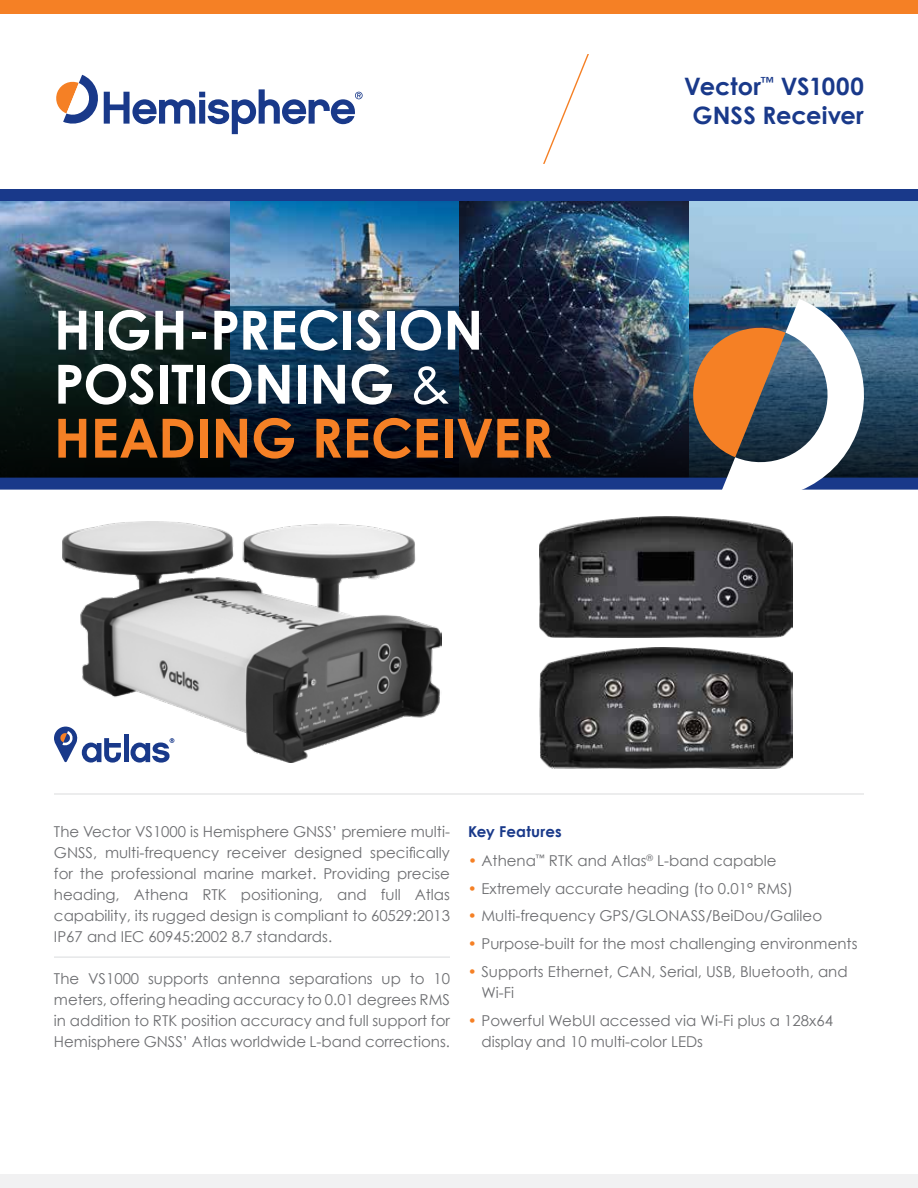
<style>
.page{position:relative;width:918px;height:1188px;background:#fff}
.page>*{position:absolute;margin:0;border:0;box-sizing:border-box;transform-origin:0 0}
.t1{font:700 54px/54px "Century Gothic";color:#fff}
.t2{font:700 24px/28.8px "Century Gothic";color:#19398a;text-align:center}
.t3{font:15px/21px "Century Gothic";color:#6d6e71}
.t4{font:700 15px "Century Gothic";letter-spacing:.01em;color:#19398a}
.s1{font-weight:400}
.s2{color:#f58025}
</style>
<div class="page">
<hr style="left:54px;top:956px;width:396px;height:2px;background:#e6e7e8">
<img style="left:540px;top:648px;width:252px;height:121px">
<img style="left:540px;top:517px;width:252px;height:120px">
<svg style="left:54px;top:727px;width:9px;height:32px"></svg>
<img style="left:63px;top:521px;width:378px;height:242px">
<img style="left:688px;top:201px;width:230px;height:72px">
<img style="left:459px;top:201px;width:229px;height:72px">
<svg style="left:230px;top:201px;width:229px;height:72px;background:#4486b5"></svg>
<img style="left:0;top:201px;width:230px;height:72px">
<img style="left:0;top:273px;width:918px;height:205px">
<div style="left:0;top:478px;width:918px;height:12px;background:#19398a"></div>
<div style="left:0;top:189px;width:918px;height:12px;background:#19398a"></div>
<svg style="left:684px;top:299px;width:194px;height:191px"></svg>
<svg style="left:543px;top:54px;width:46px;height:110px"></svg>
<div style="left:0;top:1174px;width:918px;height:14px;background:#f1f1f2"></div>
<hr style="left:54px;top:793px;width:810px;height:2px;background:#e6e7e8">
<div style="left:0;top:0;width:918px;height:14px;background:#f58025"></div>
<svg style="left:56px;top:75px;width:307px;height:59px"></svg>
<h1 class="t1" style="left:54px;top:302px;width:500px">HIGH-PRECISION<br>POSITIONING <span class="s1">&amp;<br></span><span class="s2">HEADING RECEIVER</span></h1>
<h2 class="t2" style="left:684px;top:72px;width:181px">Vector<sup>™</sup> VS1000<br>GNSS Receiver</h2>
<p class="t3" style="left:54px;top:821px;width:398px;text-align:justify">The Vector VS1000 is Hemisphere GNSS’ premiere multi-GNSS, multi-frequency receiver designed specifically for the professional marine market. Providing precise heading, Athena RTK positioning, and full Atlas capability, its rugged design is compliant to 60529:2013<br>IP67 and IEC 60945:2002 8.7 standards.</p>
<p class="t3" style="left:54px;top:968px;width:398px;text-align:justify">The VS1000 supports antenna separations up to 10 meters, offering heading accuracy to 0.01 degrees RMS in addition to RTK position accuracy and full support for Hemisphere GNSS’ Atlas worldwide L-band corrections.</p>
<p class="t4" style="left:468px;top:822px;width:95px">Key Features</p>
<p class="t3" style="left:468px;top:850px;width:310px"><span class="s2">•</span> Athena<sup>™</sup> RTK and Atlas<sup>®</sup> L-band capable</p>
<p class="t3" style="left:468px;top:878px;width:327px"><span class="s2">•</span> Extremely accurate heading (to 0.01° RMS)</p>
<p class="t3" style="left:468px;top:905px;width:356px"><span class="s2">•</span> Multi-frequency GPS/GLONASS/BeiDou/Galileo</p>
<p class="t3" style="left:468px;top:933px;width:391px"><span class="s2">•</span> Purpose-built for the most challenging environments</p>
<p class="t3" style="left:481px;top:961px;width:368px;text-indent:-13px"><span class="s2">•</span> Supports Ethernet, CAN, Serial, USB, Bluetooth, and<br>Wi-Fi</p>
<p class="t3" style="left:481px;top:1010px;width:353px;text-indent:-14px"><span class="s2">•</span> Powerful WebUI accessed via Wi-Fi plus a 128x64 display and 10 multi-color LEDs</p>
</div>
